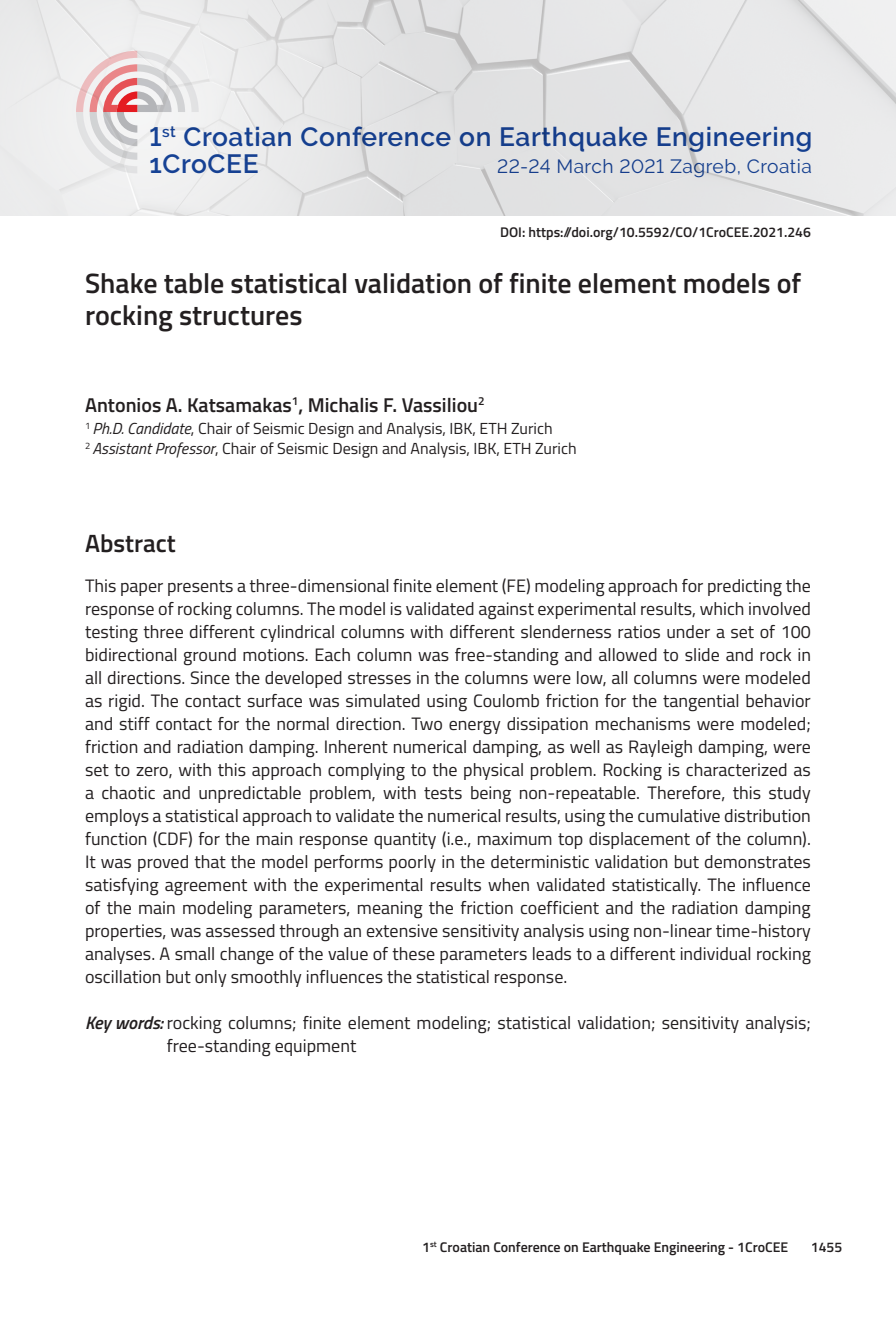
<style>
.page{position:relative;width:896px;height:1321px;background:#fff}
.page>*{position:absolute;margin:0;border:0;box-sizing:border-box;transform-origin:0 0}
.t1{font:600 28px/32px "Titillium";color:#231f20}
.t2{font:600 26.4px/27.2px "Raleway";letter-spacing:.025em;color:#18469d}
.t3{font:600 25px "Titillium";color:#231f20}
.t4{font:600 20px "Titillium";color:#231f20}
.t5{font:19.2px "Raleway";letter-spacing:.025em;color:#18469d}
.t6{font:18px/23px "Titillium";color:#231f20;text-align:justify}
.t7{font:16px/20px "Titillium";color:#231f20}
.t8{font:600 14px "Titillium";color:#231f20}
.s1{font-style:italic}
.s2{font-weight:600;font-style:italic}
</style>
<div class="page">
<img style="left:423px;top:0;width:473px;height:215px">
<div style="left:0;top:0;width:423px;height:215px;background:#eaeaeb"></div>
<svg style="left:76px;top:51px;width:123px;height:121px"></svg>
<h2 class="t2" style="left:149px;top:123px;width:664px">1<sup>st</sup> Croatian Conference on Earthquake Engineering<br>1CroCEE</h2>
<p class="t5" style="left:497px;top:155px;width:316px">22-24 March 2021 Zagreb, Croatia</p>
<p class="t8" style="left:500px;top:222px;width:312px">DOI: https://doi.org/10.5592/CO/1CroCEE.2021.246</p>
<h1 class="t1" style="left:85px;top:266px;width:718px">Shake table statistical validation of finite element models of rocking structures</h1>
<p class="t4" style="left:85px;top:390px;width:401px">Antonios A. Katsamakas<sup>1</sup>, Michalis F. Vassiliou<sup>2</sup></p>
<p class="t7" style="left:85px;top:418px;width:493px"><sup>1</sup> <span class="s1">Ph.D. Candidate</span>, Chair of Seismic Design and Analysis, IBK, ETH Zurich<br><sup>2</sup> <span class="s1">Assistant Professor</span>, Chair of Seismic Design and Analysis, IBK, ETH Zurich</p>
<h3 class="t3" style="left:85px;top:524px;width:92px">Abstract</h3>
<p class="t6" style="left:85px;top:573px;width:727px">This paper presents a three-dimensional finite element (FE) modeling approach for predicting the response of rocking columns. The model is validated against experimental results, which involved testing three different cylindrical columns with different slenderness ratios under a set of 100 bidirectional ground motions. Each column was free-standing and allowed to slide and rock in all directions. Since the developed stresses in the columns were low, all columns were modeled as rigid. The contact surface was simulated using Coulomb friction for the tangential behavior and stiff contact for the normal direction. Two energy dissipation mechanisms were modeled; friction and radiation damping. Inherent numerical damping, as well as Rayleigh damping, were set to zero, with this approach complying to the physical problem. Rocking is characterized as a chaotic and unpredictable problem, with tests being non-repeatable. Therefore, this study employs a statistical approach to validate the numerical results, using the cumulative distribution function (CDF) for the main response quantity (i.e., maximum top displacement of the column).<br>It was proved that the model performs poorly in the deterministic validation but demonstrates satisfying agreement with the experimental results when validated statistically. The influence of the main modeling parameters, meaning the friction coefficient and the radiation damping properties, was assessed through an extensive sensitivity analysis using non-linear time-history analyses. A small change of the value of these parameters leads to a different individual rocking oscillation but only smoothly influences the statistical response.</p>
<p class="t6" style="left:167px;top:1010px;width:645px;text-indent:-82px"><span class="s2">Key words:</span> rocking columns; finite element modeling; statistical validation; sensitivity analysis; free-standing equipment</p>
<p class="t8" style="left:422px;top:1237px;width:367px">1<sup>st</sup> Croatian Conference on Earthquake Engineering - 1CroCEE</p>
<p class="t8" style="left:811px;top:1237px;width:33px">1455</p>
</div>
